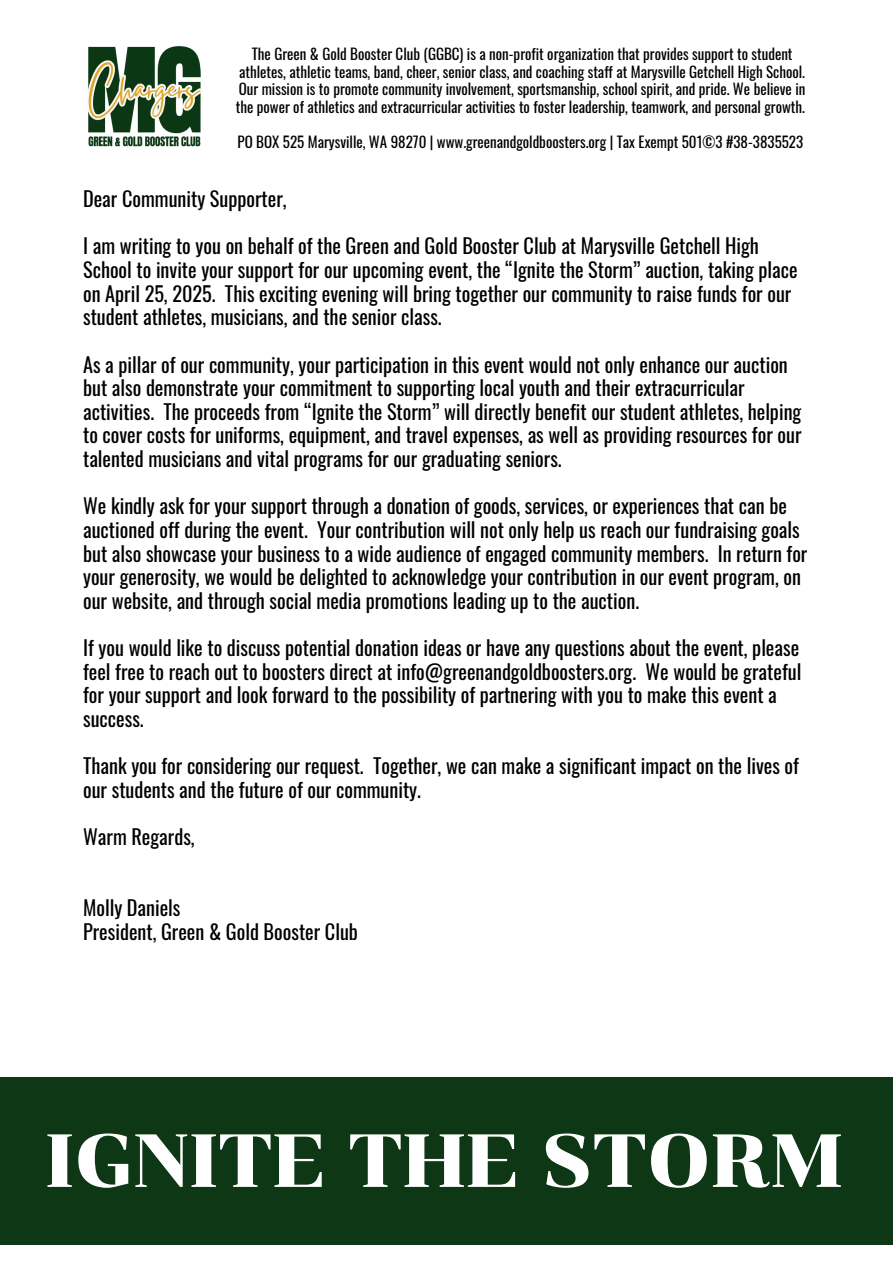
<style>
.page{position:relative;width:893px;height:1263px;background:#fff}
.page>*{position:absolute;margin:0;border:0;box-sizing:border-box;transform-origin:0 0}
.t1{font:75px "Chonburi";color:#fff}
.t2{font:20.25px/23.6px "Oswald";color:#000}
.t3{font:15px/17.4px "Oswald";color:#000;text-align:center}
</style>
<div class="page">
<img style="left:88px;top:46px;width:113px;height:101px">
<div style="left:0;top:1077px;width:893px;height:168px;background:#0d3715"></div>
<h2 class="t3" style="left:236px;top:45px;width:571px">The Green &amp; Gold Booster Club (GGBC) is a non-profit organization that provides support to student athletes, athletic teams, band, cheer, senior class, and coaching staff at Marysville Getchell High School.<br>Our mission is to promote community involvement, sportsmanship, school spirit, and pride. We believe in the power of athletics and extracurricular activities to foster leadership, teamwork, and personal growth.</h2>
<h2 class="t3" style="left:237px;top:132px;width:567px">PO BOX 525 Marysville, WA 98270 | www.greenandgoldboosters.org | Tax Exempt 501©3 #38-3835523</h2>
<p class="t2" style="left:83px;top:186px;width:205px">Dear Community Supporter,</p>
<p class="t2" style="left:83px;top:233px;width:716px">I am writing to you on behalf of the Green and Gold Booster Club at Marysville Getchell High School to invite your support for our upcoming event, the “Ignite the Storm” auction, taking place on April 25, 2025. This exciting evening will bring together our community to raise funds for our student athletes, musicians, and the senior class.</p>
<p class="t2" style="left:83px;top:352px;width:720px">As a pillar of our community, your participation in this event would not only enhance our auction but also demonstrate your commitment to supporting local youth and their extracurricular activities. The proceeds from “Ignite the Storm” will directly benefit our student athletes, helping to cover costs for uniforms, equipment, and travel expenses, as well as providing resources for our talented musicians and vital programs for our graduating seniors.</p>
<h2 class="t2" style="left:83px;top:493px;width:726px">We kindly ask for your support through a donation of goods, services, or experiences that can be auctioned off during the event. Your contribution will not only help us reach our fundraising goals but also showcase your business to a wide audience of engaged community members. In return for your generosity, we would be delighted to acknowledge your contribution in our event program, on our website, and through social media promotions leading up to the auction.</h2>
<h2 class="t2" style="left:83px;top:635px;width:720px">If you would like to discuss potential donation ideas or have any questions about the event, please feel free to reach out to boosters direct at info@greenandgoldboosters.org. We would be grateful for your support and look forward to the possibility of partnering with you to make this event a success.</h2>
<h2 class="t2" style="left:83px;top:753px;width:717px">Thank you for considering our request. Together, we can make a significant impact on the lives of our students and the future of our community.</h2>
<h2 class="t2" style="left:83px;top:824px;width:113px">Warm Regards,</h2>
<h2 class="t2" style="left:83px;top:895px;width:276px">Molly Daniels<br>President, Green &amp; Gold Booster Club</h2>
<p class="t1" style="left:45px;top:1115px;width:799px">IGNITE THE STORM</p>
</div>
